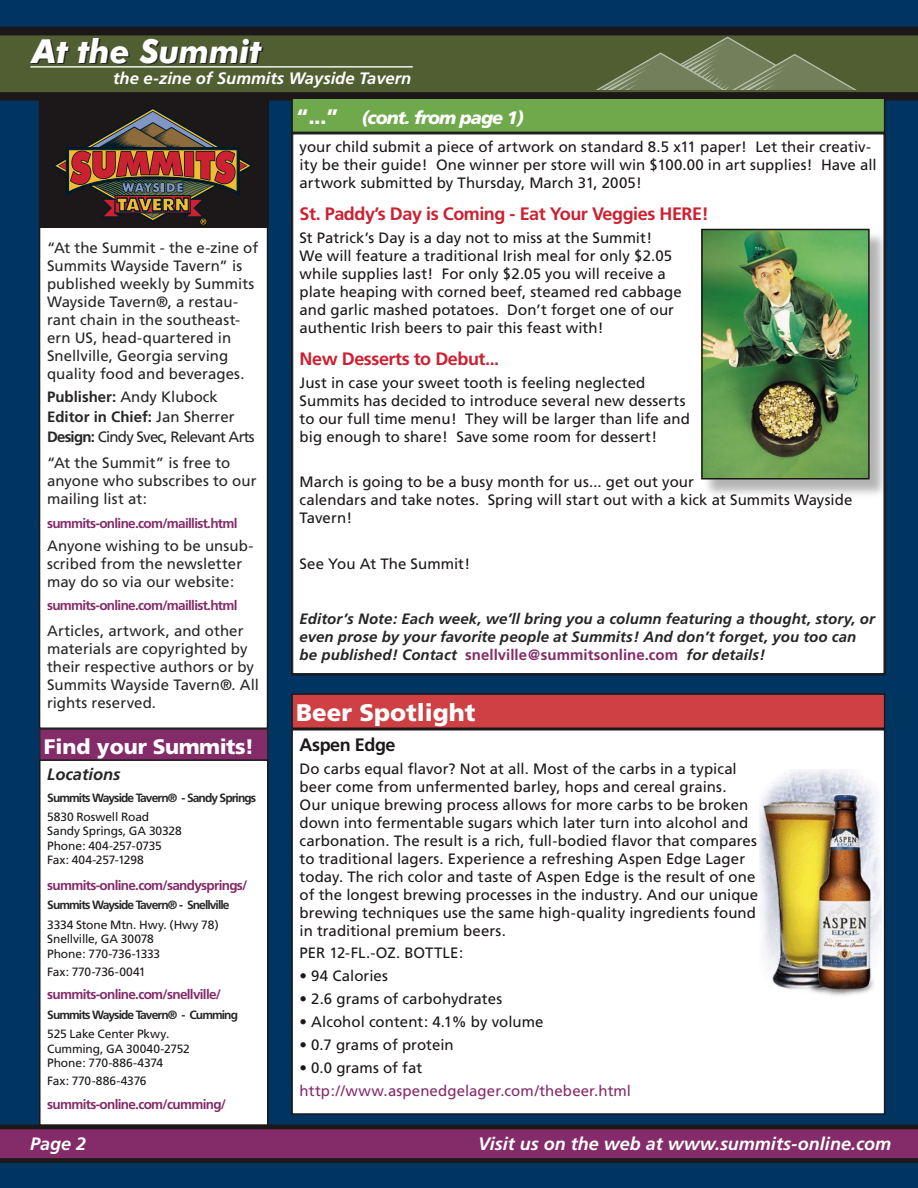
<style>
.page{position:relative;width:918px;height:1188px;background:#003562}
.page>*{position:absolute;margin:0;border:0;box-sizing:border-box;transform-origin:0 0}
.t1{font:italic 700 33.15px "Futura BT";color:#fff}
.News_Box_Titles{font:900 24px "Frutiger";color:#fff}
.Headers_in_Big_Stories{font:900 21px "Frutiger";letter-spacing:-.01em;color:#fff}
.News_Box_Titles-2{font:900 21px "Frutiger";color:#fff}
.Feature{font:700 18px "Frutiger";letter-spacing:-.025em;color:#cc2131}
.Footer_Type{font:italic 700 18px "Frutiger";color:#fff}
.News_Box_Titles-3{font:italic 900 18px "Frutiger";letter-spacing:-.05em;color:#fff}
.Heads_in_Shorts{font:700 18px "Frutiger";letter-spacing:-.025em;color:#1c1819}
.t2{font:italic 700 16.5px "Frutiger";color:#fff}
.Passport_List{font:italic 700 16.5px "Frutiger";color:#272525}
.Feature-2{font:15px/18px "Frutiger";letter-spacing:.005em;color:#1c1819}
.Body_copy{font:15px/18px "Frutiger";letter-spacing:.005em;color:#272525}
.Feature-3{font:italic 700 15px/18px "Frutiger";letter-spacing:.005em;color:#272525}
.Feature-4{font:15px "Frutiger";letter-spacing:.01em;color:#842b69}
.Name_List_-_Masthead{font:15px "Frutiger";letter-spacing:-.05em;color:#272525}
.Name_List_-_Masthead-2{font:700 15px "Frutiger";color:#272525}
.Name_List_-_Masthead-3{font:15px "Frutiger";color:#272525}
.urls{font:700 13.5px "Frutiger";letter-spacing:-.05em;color:#842b69}
.Feature-5{font:12px/14.4px "Frutiger";letter-spacing:-.01em;color:#1c1819}
.t3{font:700 12px "Frutiger";letter-spacing:-.075em;color:#272525}
.s1{font-weight:700}
.s2{font-weight:400}
.s3{font-style:normal;color:#842b69}
</style>
<div class="page">
<svg style="left:0;top:1125px;width:918px;height:38px;background:#6b2656"></svg>
<div style="left:40px;top:100px;width:228px;height:628px;background:#fff"></div>
<div style="left:39px;top:99px;width:229px;height:630px;border:2px solid #1c1819"></div>
<div style="left:40px;top:729px;width:228px;height:33px;background:#842b69"></div>
<div style="left:39px;top:728px;width:229px;height:35px;border:2px solid #272525"></div>
<div style="left:40px;top:760px;width:228px;height:365px;background:#fff"></div>
<div style="left:39px;top:759px;width:229px;height:367px;border:2px solid #1c1819"></div>
<div style="left:0;top:27px;width:918px;height:74px;background:#1c1819"></div>
<svg style="left:0;top:34px;width:918px;height:60px;background:#4b582f"></svg>
<div style="left:39px;top:100px;width:229px;height:128px;background:#1c1819"></div>
<svg style="left:52px;top:107px;width:202px;height:117px"></svg>
<hr style="left:30px;top:66px;width:383px;height:2px;background:#fff">
<svg style="left:567px;top:36px;width:324px;height:54px;background:#626e46"></svg>
<div style="left:292px;top:98px;width:593px;height:34px;background:#70a84c"></div>
<div style="left:291px;top:97px;width:594px;height:36px;border:2px solid #1c1819"></div>
<svg style="left:291px;top:132px;width:594px;height:543px"></svg>
<div style="left:292px;top:730px;width:593px;height:384px;background:#fff"></div>
<div style="left:291px;top:729px;width:594px;height:386px;border:2px solid #1c1819"></div>
<div style="left:292px;top:694px;width:593px;height:34px;background:#cf4044"></div>
<div style="left:291px;top:693px;width:594px;height:36px;border:2px solid #1c1819"></div>
<img style="left:760px;top:769px;width:122px;height:227px">
<div style="left:702px;top:229px;width:188px;height:270px;background:#272525;opacity:.35"></div>
<img style="left:704px;top:232px;width:163px;height:245px">
<div style="left:701px;top:229px;width:169px;height:251px;border:2px solid #1c1819"></div>
<p class="t1" style="left:32px;top:31px;width:231px">At the Summit</p>
<p class="t2" style="left:113px;top:68px;width:300px">the e-zine of Summits Wayside Tavern</p>
<p class="News_Box_Titles-2" style="left:296px;top:104px;width:44px">“...”</p>
<p class="News_Box_Titles-3" style="left:361px;top:107px;width:164px">(cont. from page 1)</p>
<p class="Feature-2" style="left:300px;top:138px;width:579px">your child submit a piece of artwork on standard 8.5 x11 paper! Let their creativ&shy;ity be their guide! One winner per store will win $100.00 in art supplies! Have all artwork submitted by Thursday, March 31, 2005!</p>
<p class="Feature" style="left:300px;top:203px;width:411px">St. Paddy’s Day is Coming - Eat Your Veggies HERE!</p>
<p class="Feature-2" style="left:300px;top:229px;width:384px">St Patrick’s Day is a day not to miss at the Summit!<br>We will feature a traditional Irish meal for only $2.05 while supplies last! For only $2.05 you will receive a plate heaping with corned beef, steamed red cabbage and garlic mashed potatoes. Don’t forget one of our authentic Irish beers to pair this feast with!</p>
<p class="Feature" style="left:300px;top:348px;width:201px">New Desserts to Debut...</p>
<p class="Feature-2" style="left:300px;top:373px;width:392px">Just in case your sweet tooth is feeling neglected Summits has decided to introduce several new desserts to our full time menu! They will be larger than life and big enough to share! Save some room for dessert!</p>
<p class="Feature-2" style="left:300px;top:473px;width:554px">March is going to be a busy month for us... get out your<br>calendars and take notes. Spring will start out with a kick at Summits Wayside<br>Tavern!</p>
<p class="Feature-2" style="left:300px;top:555px;width:172px">See You At The Summit!</p>
<p class="Body_copy" style="left:47px;top:239px;width:213px">“At the Summit - the e-zine of<br>Summits Wayside Tavern” is published weekly by Summits<br>Wayside Tavern®, a restau&shy;rant chain in the southeast&shy;ern US, head-quartered in<br>Snellville, Georgia serving quality food and beverages.</p>
<p class="Name_List_-_Masthead-3" style="left:47px;top:388px;width:172px"><span class="s1">Publisher:</span> Andy Klubock</p>
<p class="Name_List_-_Masthead-2" style="left:47px;top:408px;width:189px">Editor in Chief: <span class="s2">Jan Sherrer</span></p>
<p class="Name_List_-_Masthead" style="left:47px;top:428px;width:209px"><span class="s1">Design:</span> Cindy Svec, Relevant Arts</p>
<p class="Body_copy" style="left:47px;top:454px;width:211px">“At the Summit” is free to anyone who subscribes to our mailing list at:</p>
<p class="urls" style="left:47px;top:515px;width:192px">summits-online.com/maillist.html</p>
<p class="Body_copy" style="left:47px;top:537px;width:208px">Anyone wishing to be unsub&shy;scribed from the newsletter may do so via our website:</p>
<p class="urls" style="left:47px;top:598px;width:192px">summits-online.com/maillist.html</p>
<p class="Body_copy" style="left:47px;top:622px;width:214px">Articles, artwork, and other materials are copyrighted by their respective authors or by<br>Summits Wayside Tavern®. All rights reserved.</p>
<p class="Headers_in_Big_Stories" style="left:44px;top:734px;width:212px">Find your Summits!</p>
<p class="Passport_List" style="left:47px;top:765px;width:75px">Locations</p>
<p class="t3" style="left:47px;top:790px;width:211px">Summits Wayside Tavern® - Sandy Springs</p>
<p class="Feature-5" style="left:47px;top:810px;width:136px">5830 Roswell Road<br>Sandy Springs, GA 30328<br>Phone: 404-257-0735<br>Fax: 404-257-1298</p>
<p class="urls" style="left:47px;top:877px;width:202px">summits-online.com/sandysprings/</p>
<p class="t3" style="left:47px;top:898px;width:184px">Summits Wayside Tavern® - Snellville</p>
<p class="Feature-5" style="left:47px;top:917px;width:173px">3334 Stone Mtn. Hwy. (Hwy 78)<br>Snellville, GA 30078<br>Phone: 770-736-1333</p>
<p class="Feature-5" style="left:47px;top:964px;width:100px">Fax: 770-736-0041</p>
<p class="urls" style="left:47px;top:987px;width:175px">summits-online.com/snellville/</p>
<p class="t3" style="left:47px;top:1008px;width:192px">Summits Wayside Tavern® - Cumming</p>
<p class="Feature-5" style="left:47px;top:1027px;width:144px">525 Lake Center Pkwy.<br>Cumming, GA 30040-2752<br>Phone: 770-886-4374</p>
<p class="Feature-5" style="left:47px;top:1074px;width:101px">Fax: 770-886-4376</p>
<p class="urls" style="left:47px;top:1096px;width:180px">summits-online.com/cumming/</p>
<p class="Feature-3" style="left:300px;top:610px;width:577px">Editor’s Note: Each week, we’ll bring you a column featuring a thought, story, or even prose by your favorite people at Summits! And don’t forget, you too can be published! Contact <span class="s3">snellville@summitsonline.com</span> for details!</p>
<p class="News_Box_Titles" style="left:296px;top:698px;width:181px">Beer Spotlight</p>
<p class="Heads_in_Shorts" style="left:300px;top:734px;width:97px">Aspen Edge</p>
<p class="Feature-2" style="left:300px;top:759px;width:460px">Do carbs equal flavor? Not at all. Most of the carbs in a typical beer come from unfermented barley, hops and cereal grains.<br>Our unique brewing process allows for more carbs to be broken down into fermentable sugars which later turn into alcohol and carbonation. The result is a rich, full-bodied flavor that compares to traditional lagers. Experience a refreshing Aspen Edge Lager today. The rich color and taste of Aspen Edge is the result of one of the longest brewing processes in the industry. And our unique brewing techniques use the same high-quality ingredients found in traditional premium beers.</p>
<p class="Feature-2" style="left:300px;top:944px;width:165px">PER 12-FL.-OZ. BOTTLE:</p>
<p class="Feature-2" style="left:300px;top:967px;width:90px">• 94 Calories</p>
<p class="Feature-2" style="left:300px;top:990px;width:204px">• 2.6 grams of carbohydrates</p>
<p class="Feature-2" style="left:300px;top:1013px;width:245px">• Alcohol content: 4.1% by volume</p>
<p class="Feature-2" style="left:300px;top:1036px;width:156px">• 0.7 grams of protein</p>
<p class="Feature-2" style="left:300px;top:1059px;width:124px">• 0.0 grams of fat</p>
<p class="Feature-4" style="left:300px;top:1082px;width:333px">http://www.aspenedgelager.com/thebeer.html</p>
<p class="Footer_Type" style="left:30px;top:1133px;width:58px">Page 2</p>
<p class="Footer_Type" style="left:478px;top:1134px;width:414px">Visit us on the web at www.summits-online.com</p>
</div>
